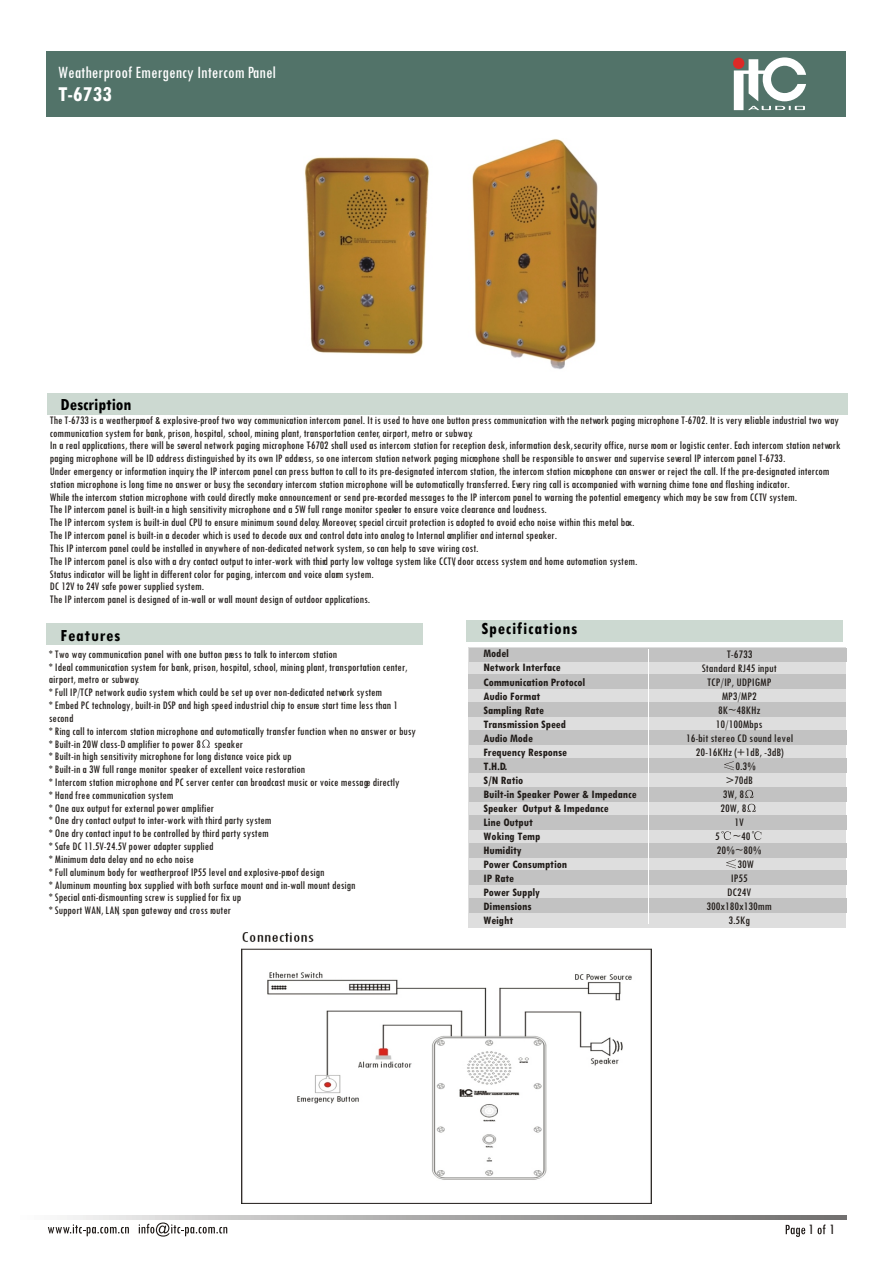
<style>
.page{position:relative;width:894px;height:1263px;background:#fff}
.page>*{position:absolute;margin:0;border:0;box-sizing:border-box;transform-origin:0 0}
.t1{font:700 22.5px "Tw Cen MT Condensed";color:#fff}
.t2{font:18px "Tw Cen MT Condensed";color:#fff}
.t3{font:700 18px "Tw Cen MT Condensed";letter-spacing:.045em;color:#000}
.t4{font:700 18px "Tw Cen MT Condensed";color:#000}
.t5{font:15px "Tw Cen MT Condensed";color:#1f1a17}
.t6{font:12px/12.8px "Tw Cen MT Condensed";color:#1f1a17}
.t7{font:700 12px/14px "Tw Cen MT Condensed";color:#1f1a17}
.t8{font:12px "Tw Cen MT Condensed";color:#1f1a17;scale:1.06 1}
</style>
<div class="page">
<div style="left:468px;top:647px;width:378px;height:281px;background:#dedede"></div>
<div style="left:469px;top:898px;width:377px;height:14px;background:#c2c2c2"></div>
<div style="left:469px;top:787px;width:377px;height:15px;background:#c2c2c2"></div>
<div style="left:469px;top:870px;width:377px;height:14px;background:#c2c2c2"></div>
<div style="left:469px;top:843px;width:377px;height:15px;background:#c2c2c2"></div>
<div style="left:469px;top:816px;width:377px;height:14px;background:#c2c2c2"></div>
<div style="left:469px;top:759px;width:377px;height:14px;background:#c2c2c2"></div>
<div style="left:469px;top:674px;width:377px;height:15px;background:#c2c2c2"></div>
<div style="left:469px;top:702px;width:377px;height:15px;background:#c2c2c2"></div>
<div style="left:469px;top:730px;width:377px;height:15px;background:#c2c2c2"></div>
<div style="left:47px;top:393px;width:801px;height:22px;background:#ccd9d1"></div>
<div style="left:470px;top:648px;width:377px;height:13px;background:#c2c2c2"></div>
<svg style="left:786px;top:1225px;width:19px;height:12px"></svg>
<svg style="left:818px;top:1225px;width:8px;height:9px"></svg>
<svg style="left:48px;top:1224px;width:81px;height:12px"></svg>
<svg style="left:139px;top:1223px;width:88px;height:14px"></svg>
<div style="left:467px;top:620px;width:376px;height:22px;background:#ccd9d1"></div>
<div style="left:47px;top:51px;width:799px;height:65px;background:#527369"></div>
<svg style="left:734px;top:57px;width:72px;height:53px"></svg>
<hr style="left:649px;top:649px;width:1px;height:275px;background:#fff">
<div style="left:46px;top:623px;width:377px;height:22px;background:#ccd9d1"></div>
<svg style="left:202px;top:740px;width:8px;height:8px"></svg>
<svg style="left:724px;top:761px;width:10px;height:9px"></svg>
<svg style="left:721px;top:831px;width:10px;height:9px"></svg>
<svg style="left:752px;top:831px;width:9px;height:9px"></svg>
<svg style="left:726px;top:859px;width:10px;height:9px"></svg>
<svg style="left:745px;top:790px;width:9px;height:8px"></svg>
<svg style="left:747px;top:804px;width:9px;height:8px"></svg>
<img style="left:304px;top:139px;width:294px;height:230px">
<img style="left:242px;top:932px;width:409px;height:271px">
<h2 class="t2" style="left:58px;top:66px;width:219px">Weatherproof Emergency Intercom Panel</h2>
<h1 class="t1" style="left:58px;top:86px;width:55px">T-6733</h1>
<h2 class="t4" style="left:61px;top:398px;width:72px">Description</h2>
<p class="t6" style="left:50px;top:415px;width:792px">The T-6733 is a weatherproof &amp; explosive-proof two way communication intercom panel. It is used to have one button press communication with the network paging microphone T-6702. It is very reliable industrial two way communication system for bank, prison, hospital, school, mining plant, transportation center, airport, metro or subway.<br>In a real applications, there will be several network paging microphone T-6702 shall used as intercom station for reception desk, information desk,security office, nurse room or logistic center. Each intercom station network paging microphone will be ID address distinguished by its own IP address, so one intercom station network paging microphone shall be responsible to answer and supervise several IP intercom panel T-6733.<br>Under emergency or information inquiry, the IP intercom panel can press button to call to its pre-designated intercom station, the intercom station microphone can answer or reject the call. If the pre-designated intercom station microphone is long time no answer or busy, the secondary intercom station microphone will be automatically transferred. Every ring call is accompanied with warning chime tone and flashing indicator.<br>While the intercom station microphone with could directly make announcement or send pre-recorded messages to the IP intercom panel to warning the potential emergency which may be saw from CCTV system.<br>The IP intercom panel is built-in a high sensitivity microphone and a 5W full range monitor speaker to ensure voice clearance and loudness.<br>The IP intercom system is built-in dual CPU to ensure minimum sound delay. Moreover, special circuit protection is adopted to avoid echo noise within this metal box.<br>The IP intercom panel is built-in a decoder which is used to decode aux and control data into analog to Internal amplifier and internal speaker.<br>This IP intercom panel could be installed in anywhere of non-dedicated network system, so can help to save wiring cost.<br>The IP intercom panel is also with a dry contact output to inter-work with third party low voltage system like CCTV, door access system and home automation system.<br>Status indicator will be light in different color for paging, intercom and voice alarm system.<br>DC 12V to 24V safe power supplied system.<br>The IP intercom panel is designed of in-wall or wall mount design of outdoor applications.</p>
<h2 class="t3" style="left:61px;top:629px;width:61px">Features</h2>
<h2 class="t3" style="left:482px;top:622px;width:97px">Specifications</h2>
<p class="t6" style="left:49px;top:649px;width:369px">* Two way communication panel with one button press to talk to intercom station<br>* Ideal communication system for bank, prison, hospital, school, mining plant, transportation center, airport, metro or subway.<br>* Full IP/TCP network audio system which could be set up over non-dedicated network system<br>* Embed PC technology, built-in DSP and high speed industrial chip to ensure start time less than 1 second<br>* Ring call to intercom station microphone and automatically transfer function when no answer or busy * Built-in 20W class-D amplifier to power 8 speaker<br>* Built-in high sensitivity microphone for long distance voice pick up<br>* Built-in a 3W full range monitor speaker of excellent voice restoration<br>* Intercom station microphone and PC server center can broadcast music or voice message directly<br>* Hand free communication system<br>* One aux output for external power amplifier<br>* One dry contact output to inter-work with third party system<br>* One dry contact input to be controlled by third party system<br>* Safe DC 11.5V-24.5V power adapter supplied<br>* Minimum data delay and no echo noise<br>* Full aluminum body for weatherproof IP55 level and explosive-proof design<br>* Aluminum mounting box supplied with both surface mount and in-wall mount design<br>* Special anti-dismounting screw is supplied for fix up<br>* Support WAN, LAN, span gateway and cross router</p>
<p class="t7" style="left:483px;top:648px;width:155px">Model<br>Network Interface<br>Communication Protocol<br>Audio Format<br>Sampling Rate<br>Transmission Speed<br>Audio Mode<br>Frequency Response<br>T.H.D.<br>S/N Ratio<br>Built-in Speaker Power &amp; Impedance<br>Speaker Output &amp; Impedance<br>Line Output<br>Woking Temp<br>Humidity<br>Power Consumption<br>IP Rate<br>Power Supply<br>Dimensions<br>Weight</p>
<p class="t8" style="left:727px;top:651px;width:26px">T-6733</p>
<p class="t8" style="left:702px;top:664px;width:72px">Standard RJ45 input</p>
<p class="t8" style="left:707px;top:678px;width:62px">TCP/IP, UDP, IGMP</p>
<p class="t8" style="left:722px;top:692px;width:35px">MP3/MP2</p>
<p class="t8" style="left:718px;top:706px;width:42px">8K~48KHz</p>
<p class="t8" style="left:716px;top:720px;width:45px">10/100Mbps</p>
<p class="t8" style="left:686px;top:734px;width:102px">16-bit stereo CD sound level</p>
<p class="t8" style="left:696px;top:748px;width:84px">20-16KHz (+1dB, -3dB)</p>
<p class="t8" style="left:735px;top:762px;width:21px">0.3%</p>
<p class="t8" style="left:726px;top:776px;width:27px">&gt;70dB</p>
<p class="t8" style="left:723px;top:790px;width:21px">3W, 8</p>
<p class="t8" style="left:721px;top:804px;width:26px">20W, 8</p>
<p class="t8" style="left:735px;top:818px;width:10px">1V</p>
<p class="t8" style="left:715px;top:832px;width:35px">5 ~40</p>
<p class="t8" style="left:717px;top:846px;width:44px">20%~80%</p>
<p class="t8" style="left:737px;top:860px;width:17px">30W</p>
<p class="t8" style="left:731px;top:874px;width:17px">IP55</p>
<p class="t8" style="left:727px;top:888px;width:24px">DC24V</p>
<p class="t8" style="left:707px;top:902px;width:63px">300x180x130mm</p>
<p class="t8" style="left:728px;top:916px;width:22px">3.5Kg</p>
<p class="t5" style="left:809px;top:1225px;width:28px">1 1</p>
</div>
